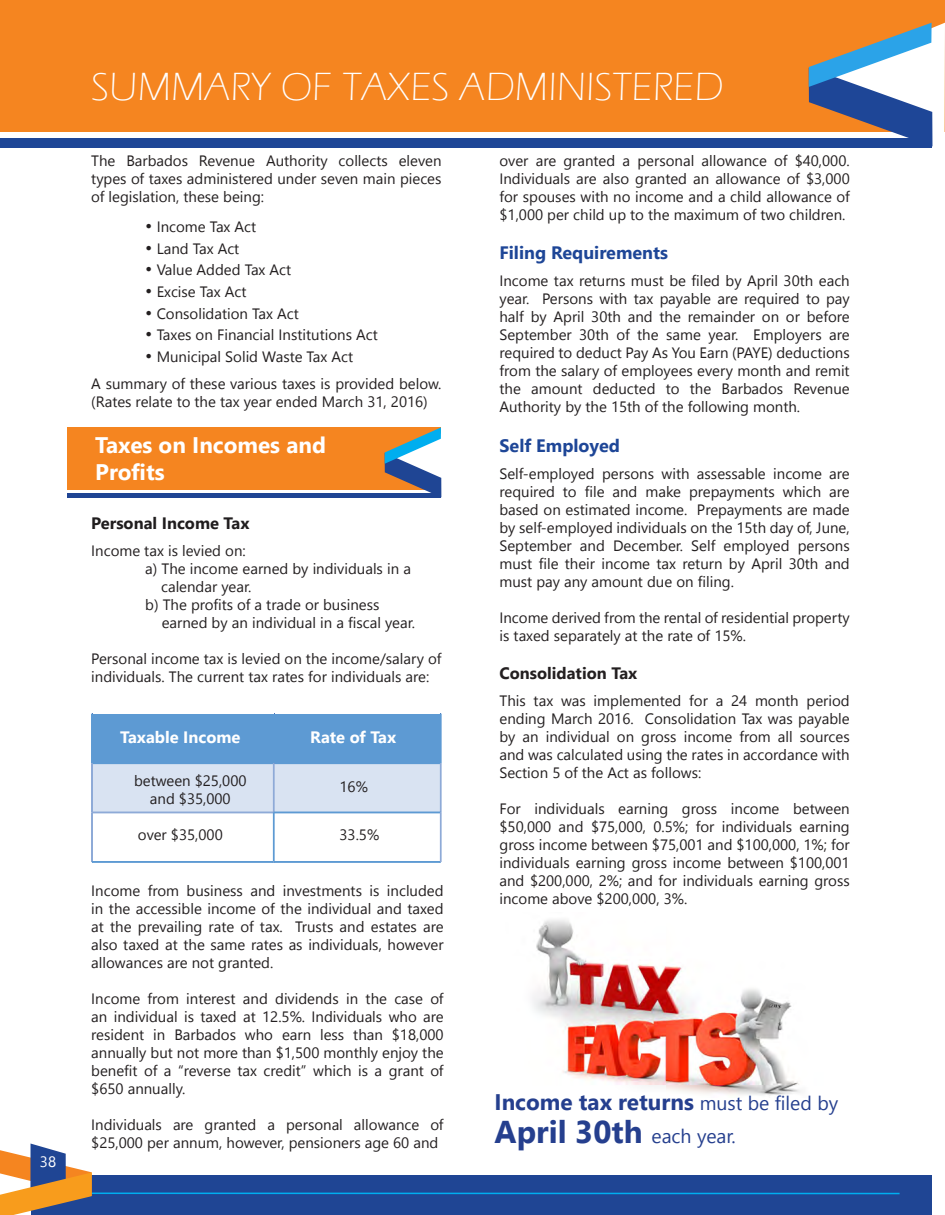
<style>
.page{position:relative;width:945px;height:1215px;background:#fff}
.page>*{position:absolute;margin:0;border:0;box-sizing:border-box;transform-origin:0 0}
.t1{font:300 40.5px "Eras ITC";color:#fff}
.t2{font:700 31.5px "Nirmala UI";color:#253f8e}
.t3{font:700 22.5px "Nirmala UI";color:#253f8e}
.t4{font:700 22.5px "Nirmala UI";color:#fff}
.t5{font:700 18px "Nirmala UI";color:#1e4697}
.t6{font:700 16.5px "Nirmala UI";color:#fff}
.t7{font:700 16.5px "Nirmala UI";color:#201d1e}
.t8{font:700 16.5px "Nirmala UI";color:#231f20}
.t9{font:15px/18px "Nirmala UI";color:#231f20;text-align:justify}
.t10{font:15px "Nirmala UI";color:#fff}
.s1{font-size:18px}
.s2{font-weight:400;font-size:19.5px}
</style>
<div class="page">
<div style="left:31px;top:1176px;width:901px;height:39px;background:#1f4594"></div>
<hr style="left:81px;top:1193px;width:819px;height:1px;background:#00aeef">
<svg style="left:0;top:1144px;width:92px;height:71px"></svg>
<div style="left:92px;top:714px;width:182px;height:49px;background:#5d9ad3"></div>
<div style="left:274px;top:714px;width:166px;height:49px;background:#5d9ad3"></div>
<div style="left:91px;top:714px;width:2px;height:49px;border:1px solid #5d9ad3"></div>
<div style="left:440px;top:714px;width:2px;height:49px;border:1px solid #5d9ad3"></div>
<div style="left:92px;top:764px;width:181px;height:48px;background:#d9e3f2"></div>
<div style="left:274px;top:764px;width:166px;height:48px;background:#d9e3f2"></div>
<div style="left:92px;top:762px;width:182px;height:2px;border:1px solid #5d9ad3"></div>
<div style="left:275px;top:762px;width:166px;height:2px;border:1px solid #5d9ad3"></div>
<div style="left:91px;top:763px;width:2px;height:49px;border:1px solid #8eaad7"></div>
<div style="left:273px;top:763px;width:2px;height:49px;border:1px solid #8eaad7"></div>
<div style="left:440px;top:763px;width:2px;height:49px;border:1px solid #8eaad7"></div>
<div style="left:92px;top:812px;width:182px;height:1px;border:1px solid #8eaad7"></div>
<div style="left:274px;top:812px;width:167px;height:1px;border:1px solid #5d9ad3"></div>
<div style="left:91px;top:813px;width:2px;height:49px;border:1px solid #8eaad7"></div>
<div style="left:92px;top:861px;width:182px;height:2px;border:1px solid #5d9ad3"></div>
<div style="left:273px;top:813px;width:2px;height:49px;border:1px solid #5d9ad3"></div>
<div style="left:274px;top:861px;width:167px;height:2px;border:1px solid #5d9ad3"></div>
<div style="left:440px;top:813px;width:2px;height:49px;border:1px solid #8eaad7"></div>
<hr style="left:260px;top:714px;width:1px;height:49px;background:#5d9ad3">
<img style="left:532px;top:919px;width:269px;height:177px">
<div style="left:0;top:0;width:945px;height:132px;background:#f58520"></div>
<div style="left:0;top:138px;width:931px;height:10px;background:#1e4697"></div>
<svg style="left:809px;top:23px;width:136px;height:125px"></svg>
<div style="left:68px;top:427px;width:373px;height:63px;background:#f58520"></div>
<hr style="left:68px;top:493px;width:373px;height:4px;background:#1f4594">
<svg style="left:385px;top:427px;width:57px;height:70px"></svg>
<p class="t10" style="left:40px;top:1150px;width:18px">38</p>
<p class="t1" style="left:91px;top:64px;width:634px">SUMMARY OF TAXES ADMINISTERED</p>
<p class="t9" style="left:91px;top:150px;width:352px">The Barbados Revenue Authority collects eleven types of taxes administered under seven main pieces of legislation, these being:</p>
<p class="t9" style="left:145px;top:217px;width:113px"><span class="s1">•</span> Income Tax Act</p>
<p class="t9" style="left:145px;top:238px;width:96px"><span class="s1">•</span> Land Tax Act</p>
<p class="t9" style="left:145px;top:260px;width:148px"><span class="s1">•</span> Value Added Tax Act</p>
<p class="t9" style="left:145px;top:282px;width:103px"><span class="s1">•</span> Excise Tax Act</p>
<p class="t9" style="left:145px;top:303px;width:155px"><span class="s1">•</span> Consolidation Tax Act</p>
<p class="t9" style="left:145px;top:325px;width:234px"><span class="s1">•</span> Taxes on Financial Institutions Act</p>
<p class="t9" style="left:145px;top:346px;width:209px"><span class="s1">•</span> Municipal Solid Waste Tax Act</p>
<p class="t9" style="left:91px;top:373px;width:352px">A summary of these various taxes is provided below. (Rates relate to the tax year ended March 31, 2016)</p>
<p class="t4" style="left:95px;top:426px;width:232px">Taxes on Incomes and</p>
<p class="t4" style="left:95px;top:453px;width:71px">Profits</p>
<p class="t7" style="left:91px;top:509px;width:160px">Personal Income Tax</p>
<p class="t9" style="left:91px;top:541px;width:156px">Income tax is levied on:</p>
<p class="t9" style="left:161px;top:559px;width:251px;text-indent:-16px">a) The income earned by individuals in a calendar year.</p>
<p class="t9" style="left:162px;top:595px;width:255px;text-indent:-16px">b) The profits of a trade or business earned by an individual in a fiscal year.</p>
<p class="t9" style="left:91px;top:649px;width:352px">Personal income tax is levied on the income/salary of individuals. The current tax rates for individuals are:</p>
<p class="t6" style="left:120px;top:723px;width:122px">Taxable Income</p>
<p class="t6" style="left:310px;top:723px;width:87px">Rate of Tax</p>
<p class="t9" style="left:134px;top:771px;width:114px;text-align:center">between $25,000 and $35,000</p>
<p class="t9" style="left:340px;top:777px;width:30px">16%</p>
<p class="t9" style="left:138px;top:825px;width:86px">over $35,000</p>
<p class="t9" style="left:340px;top:825px;width:41px">33.5%</p>
<p class="t9" style="left:91px;top:881px;width:354px">Income from business and investments is included in the accessible income of the individual and taxed at the prevailing rate of tax. Trusts and estates are also taxed at the same rates as individuals, however allowances are not granted.</p>
<p class="t9" style="left:91px;top:989px;width:354px">Income from interest and dividends in the case of an individual is taxed at 12.5%. Individuals who are resident in Barbados who earn less than $18,000 annually but not more than $1,500 monthly enjoy the benefit of a “reverse tax credit” which is a grant of $650 annually.</p>
<p class="t9" style="left:91px;top:1115px;width:354px">Individuals are granted a personal allowance of $25,000 per annum, however, pensioners age 60 and</p>
<p class="t9" style="left:500px;top:150px;width:352px">over are granted a personal allowance of $40,000.<br>Individuals are also granted an allowance of $3,000 for spouses with no income and a child allowance of $1,000 per child up to the maximum of two children.</p>
<p class="t5" style="left:500px;top:238px;width:170px">Filing Requirements</p>
<p class="t9" style="left:500px;top:271px;width:352px">Income tax returns must be filed by April 30th each year. Persons with tax payable are required to pay half by April 30th and the remainder on or before September 30th of the same year. Employers are required to deduct Pay As You Earn (PAYE) deductions from the salary of employees every month and remit the amount deducted to the Barbados Revenue Authority by the 15th of the following month.</p>
<p class="t5" style="left:500px;top:430px;width:122px">Self Employed</p>
<p class="t9" style="left:500px;top:464px;width:352px">Self-employed persons with assessable income are required to file and make prepayments which are based on estimated income. Prepayments are made by self-employed individuals on the 15th day of, June, September and December. Self employed persons must file their income tax return by April 30th and must pay any amount due on filing.</p>
<p class="t9" style="left:500px;top:608px;width:352px">Income derived from the rental of residential property is taxed separately at the rate of 15%.</p>
<p class="t8" style="left:500px;top:659px;width:139px">Consolidation Tax</p>
<p class="t9" style="left:500px;top:690px;width:352px">This tax was implemented for a 24 month period ending March 2016. Consolidation Tax was payable by an individual on gross income from all sources and was calculated using the rates in accordance with Section 5 of the Act as follows:</p>
<p class="t9" style="left:500px;top:798px;width:352px">For individuals earning gross income between $50,000 and $75,000, 0.5%; for individuals earning gross income between $75,001 and $100,000, 1%; for individuals earning gross income between $100,001 and $200,000, 2%; and for individuals earning gross income above $200,000, 3%.</p>
<p class="t3" style="left:495px;top:1083px;width:345px">Income tax returns <span class="s2">must be filed by</span></p>
<p class="t2" style="left:495px;top:1105px;width:243px">April 30th <span class="s2">each year.</span></p>
</div>
